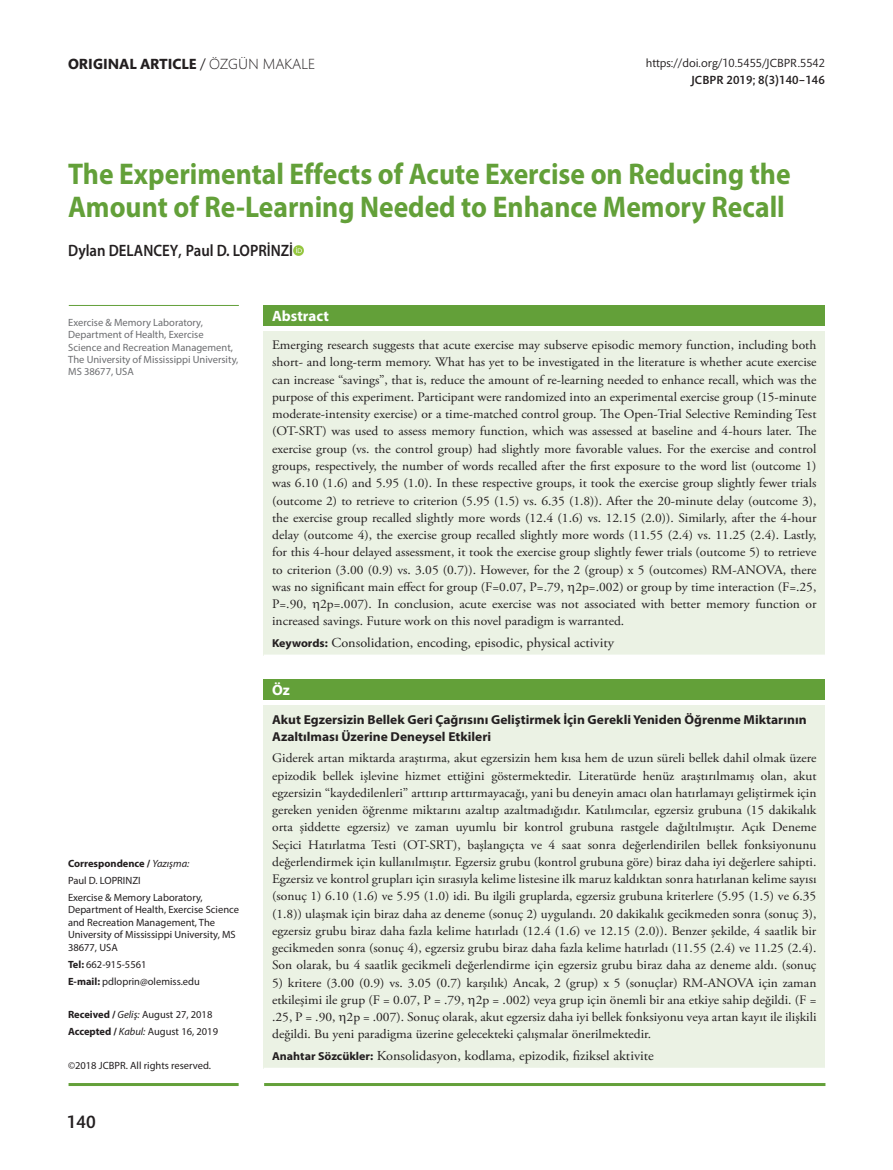
<style>
.page{position:relative;width:893px;height:1170px;background:#fff}
.page>*{position:absolute;margin:0;border:0;box-sizing:border-box;transform-origin:0 0}
.t1{font:700 30px/33px "Myriad Pro";color:#63a039;scale:.92 1}
.t2{font:500 18px "Mundo Sans Std";color:#231f20}
.t3{font:600 16.5px "Myriad Pro";color:#231f20;scale:.9 1}
.t4{font:700 15px "Mundo Sans Std";color:#231f20}
.t5{font:700 15px "Myriad Pro";color:#fff}
.t6{font:13.65px "Adobe Garamond Pro";color:#231f20;scale:1.04 1}
.t7{font:12.9px/17.2px "Adobe Garamond Pro";color:#231f20;text-align:justify;scale:1.04 1}
.t8{font:700 12.9px/17.2px "Myriad Pro";color:#231f20;scale:1.04 1}
.t9{font:12px "Mundo Sans Std";color:#231f20}
.t10{font:500 12px "Mundo Sans Std";letter-spacing:.01em;color:#231f20}
.t11{font:10.5px/16.8px "Myriad Pro";color:#231f20}
.t12{font:10.5px/12px "Myriad Pro";color:#6c6d70}
.s1{font-weight:400}
.s2{font-weight:300}
.s3{font-weight:400;font-size:18px}
.s4{font-weight:700}
.s5{font-style:italic}
.s6{font-family:"Myriad Pro";font-weight:700;font-size:11.55px}
</style>
<div class="page">
<hr style="left:69px;top:1082px;width:170px;height:3px;background:#63a039">
<hr style="left:264px;top:1082px;width:561px;height:3px;background:#63a039">
<hr style="left:69px;top:305px;width:170px;height:1px;background:#63a039">
<svg style="left:293px;top:245px;width:11px;height:11px"></svg>
<div style="left:264px;top:305px;width:561px;height:21px;background:#63a039"></div>
<div style="left:264px;top:331px;width:561px;height:324px;background:#ebf2e4"></div>
<hr style="left:264px;top:654px;width:561px;height:2px;background:#fff">
<div style="left:264px;top:679px;width:561px;height:21px;background:#63a039"></div>
<div style="left:264px;top:704px;width:561px;height:364px;background:#ebf2e4"></div>
<hr style="left:264px;top:1067px;width:561px;height:2px;background:#fff">
<p class="t4" style="left:68px;top:56px;width:248px">ORIGINAL ARTICLE <span class="s1">/</span> <span class="s2">ÖZGÜN MAKALE</span></p>
<p class="t9" style="left:646px;top:57px;width:181px">https://doi.org/10.5455/JCBPR.5542</p>
<p class="t10" style="left:691px;top:74px;width:135px">JCBPR 2019; 8(3)140−146</p>
<h1 class="t1" style="left:68px;top:156px;width:787px">The Experimental Effects of Acute Exercise on Reducing the<br>Amount of Re-Learning Needed to Enhance Memory Recall</h1>
<p class="t3" style="left:68px;top:240px;width:252px">Dylan DELANCEY<span class="s3">,</span> Paul D. LOPRİNZİ</p>
<p class="t12" style="left:68px;top:317px;width:172px">Exercise &amp; Memory Laboratory,<br>Department of Health, Exercise<br>Science and Recreation Management,<br>The University of Mississippi University,<br>MS 38677, USA</p>
<p class="t11" style="left:68px;top:854px;width:136px"><span class="s4">Correspondence /</span> <span class="s5">Yazışma:<br></span>Paul D. LOPRINZI<br>Exercise &amp; Memory Laboratory,</p>
<p class="t11" style="left:68px;top:903px;width:173px;line-height:12.6px">Department of Health, Exercise Science and Recreation Management, The<br>University of Mississippi University, MS<br>38677, USA</p>
<p class="t11" style="left:68px;top:955px;width:133px"><span class="s4">Tel:</span> 662-915-5561<br><span class="s4">E-mail:</span> pdloprin@olemiss.edu</p>
<p class="t11" style="left:68px;top:1006px;width:152px"><span class="s4">Received /</span> <span class="s5">Geliş:</span> August 27, 2018<br><span class="s4">Accepted /</span> <span class="s5">Kabul:</span> August 16, 2019</p>
<p class="t11" style="left:68px;top:1056px;width:145px">©2018 JCBPR. All rights reserved.</p>
<h2 class="t2" style="left:67px;top:1111px;width:30px">140</h2>
<p class="t5" style="left:272px;top:306px;width:58px">Abstract</p>
<p class="t7" style="left:272px;top:337px;width:525px">Emerging research suggests that acute exercise may subserve episodic memory function, including both short- and long-term memory. What has yet to be investigated in the literature is whether acute exercise can increase “savings”, that is, reduce the amount of re-learning needed to enhance recall, which was the purpose of this experiment. Participant were randomized into an experimental exercise group (15-minute moderate-intensity exercise) or a time-matched control group. The Open-Trial Selective Reminding Test (OT-SRT) was used to assess memory function, which was assessed at baseline and 4-hours later. The exercise group (vs. the control group) had slightly more favorable values. For the exercise and control groups, respectively, the number of words recalled after the first exposure to the word list (outcome 1) was 6.10 (1.6) and 5.95 (1.0). In these respective groups, it took the exercise group slightly fewer trials (outcome 2) to retrieve to criterion (5.95 (1.5) vs. 6.35 (1.8)). After the 20-minute delay (outcome 3), the exercise group recalled slightly more words (12.4 (1.6) vs. 12.15 (2.0)). Similarly, after the 4-hour delay (outcome 4), the exercise group recalled slightly more words (11.55 (2.4) vs. 11.25 (2.4). Lastly, for this 4-hour delayed assessment, it took the exercise group slightly fewer trials (outcome 5) to retrieve to criterion (3.00 (0.9) vs. 3.05 (0.7)). However, for the 2 (group) x 5 (outcomes) RM-ANOVA, there was no significant main effect for group (F=0.07, P=.79, 2p=.002) or group by time interaction (F=.25, P=.90, 2p=.007). In conclusion, acute exercise was not associated with better memory function or increased savings. Future work on this novel paradigm is warranted.</p>
<p class="t6" style="left:272px;top:634px;width:330px"><span class="s6">Keywords:</span> Consolidation, encoding, episodic, physical activity</p>
<p class="t5" style="left:272px;top:680px;width:19px">Öz</p>
<p class="t8" style="left:272px;top:710px;width:515px">Akut Egzersizin Bellek Geri Çağrısını Geliştirmek İçin Gerekli Yeniden Öğrenme Miktarının<br>Azaltılması Üzerine Deneysel Etkileri</p>
<p class="t7" style="left:272px;top:750px;width:525px">Giderek artan miktarda araştırma, akut egzersizin hem kısa hem de uzun süreli bellek dahil olmak üzere epizodik bellek işlevine hizmet ettiğini göstermektedir. Literatürde henüz araştırılmamış olan, akut egzersizin “kaydedilenleri” arttırıp arttırmayacağı, yani bu deneyin amacı olan hatırlamayı geliştirmek için gereken yeniden öğrenme miktarını azaltıp azaltmadığıdır. Katılımcılar, egzersiz grubuna (15 dakikalık orta şiddette egzersiz) ve zaman uyumlu bir kontrol grubuna rastgele dağıltılmıştır. Açık Deneme Seçici Hatırlatma Testi (OT-SRT), başlangıçta ve 4 saat sonra değerlendirilen bellek fonksiyonunu değerlendirmek için kullanılmıştır. Egzersiz grubu (kontrol grubuna göre) biraz daha iyi değerlere sahipti.<br>Egzersiz ve kontrol grupları için sırasıyla kelime listesine ilk maruz kaldıktan sonra hatırlanan kelime sayısı (sonuç 1) 6.10 (1.6) ve 5.95 (1.0) idi. Bu ilgili gruplarda, egzersiz grubuna kriterlere (5.95 (1.5) ve 6.35 (1.8)) ulaşmak için biraz daha az deneme (sonuç 2) uygulandı. 20 dakikalık gecikmeden sonra (sonuç 3), egzersiz grubu biraz daha fazla kelime hatırladı (12.4 (1.6) ve 12.15 (2.0)). Benzer şekilde, 4 saatlik bir gecikmeden sonra (sonuç 4), egzersiz grubu biraz daha fazla kelime hatırladı (11.55 (2.4) ve 11.25 (2.4).<br>Son olarak, bu 4 saatlik gecikmeli değerlendirme için egzersiz grubu biraz daha az deneme aldı. (sonuç</p>
<p class="t7" style="left:272px;top:974px;width:525px">5) kritere (3.00 (0.9) vs. 3.05 (0.7) karşılık) Ancak, 2 (grup) x 5 (sonuçlar) RM-ANOVA için zaman etkileşimi ile grup (F = 0.07, P = .79, 2p = .002) veya grup için önemli bir ana etkiye sahip değildi. (F = .25, P = .90, 2p = .007). Sonuç olarak, akut egzersiz daha iyi bellek fonksiyonu veya artan kayıt ile ilişkili değildi. Bu yeni paradigma üzerine gelecekteki çalışmalar önerilmektedir.</p>
<p class="t6" style="left:272px;top:1047px;width:368px"><span class="s6">Anahtar Sözcükler:</span> Konsolidasyon, kodlama, epizodik, fiziksel aktivite</p>
</div>
